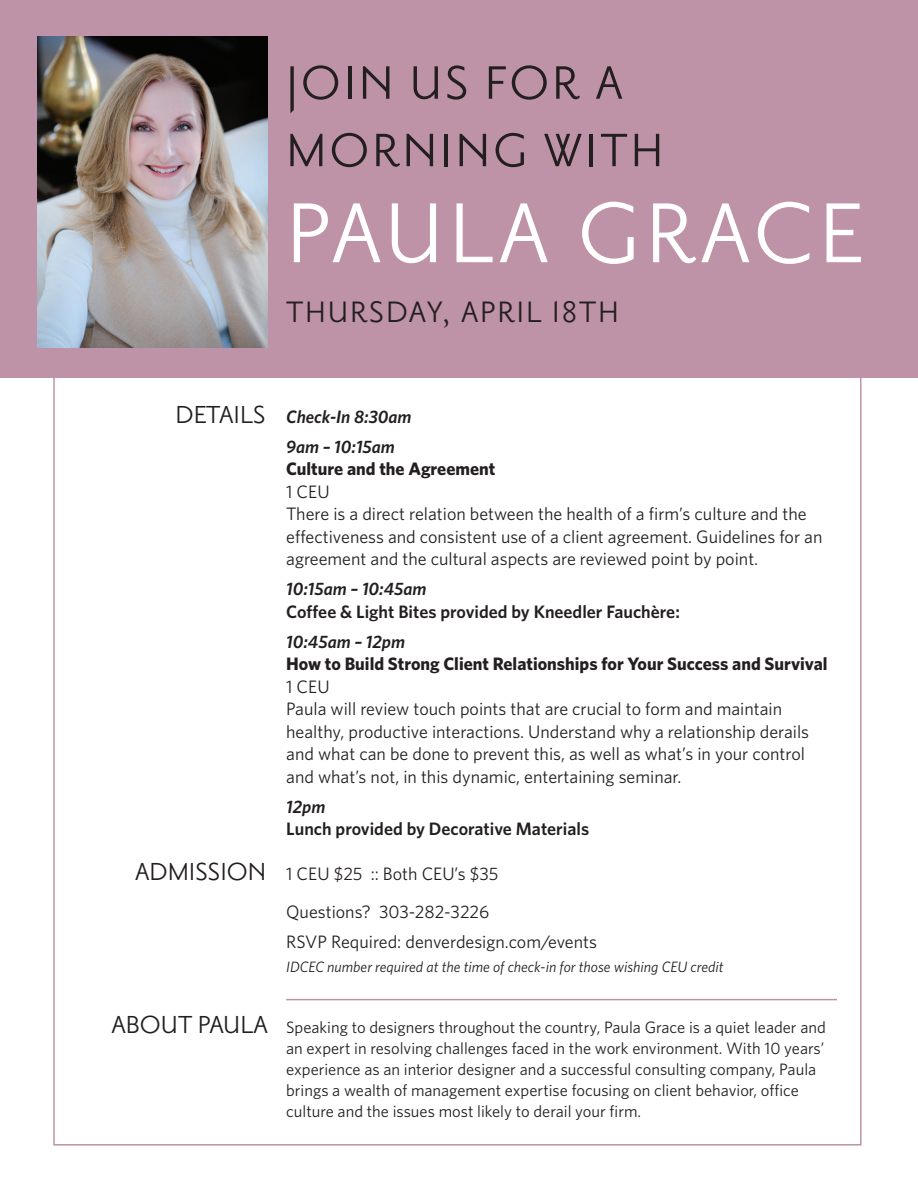
<style>
.page{position:relative;width:918px;height:1188px;background:#fff}
.page>*{position:absolute;margin:0;border:0;box-sizing:border-box;transform-origin:0 0}
.t1{font:103.5px "Priori San";letter-spacing:.05em;color:#fff}
.t2{font:57px/67.5px "Priori San";letter-spacing:.05em;color:#231f20}
.t3{font:36px "Priori San";letter-spacing:.05em;color:#231f20}
.t4{font:30px "Priori San";color:#231f20}
.t5{font:18px/22.5px "Whitney";color:#231f20}
.t6{font:700 18px "Whitney";color:#231f20}
.t7{font:600 18px "Whitney";color:#231f20}
.t8{font:italic 600 18px/30px "Whitney";color:#231f20}
.t9{font:16.5px/21px "Whitney";color:#231f20}
.t10{font:italic 15px "Whitney";color:#231f20}
.s1{font-family:"Priori San";font-weight:400;font-style:normal;font-size:30px}
.s2{font-family:"Priori San";font-size:30px}
</style>
<div class="page">
<div style="left:0;top:0;width:918px;height:378px;background:#bf93a7"></div>
<img style="left:38px;top:37px;width:230px;height:311px">
<hr style="left:286px;top:999px;width:551px;height:1px;background:#bf93a7">
<h2 class="t2" style="left:286px;top:50px;width:379px">JOIN US FOR A<br>MORNING WITH</h2>
<h1 class="t1" style="left:286px;top:179px;width:581px">PAULA GRACE</h1>
<h3 class="t3" style="left:286px;top:293px;width:334px">THURSDAY, APRIL 18TH</h3>
<p class="t8" style="left:286px;top:401px;width:127px;text-indent:-111px"><span class="s1">DETAILS</span> Check-In 8:30am<br>9am – 10:15am</p>
<p class="t6" style="left:286px;top:458px;width:211px">Culture and the Agreement</p>
<p class="t5" style="left:286px;top:480px;width:538px">1 CEU<br>There is a direct relation between the health of a firm’s culture and the effectiveness and consistent use of a client agreement. Guidelines for an agreement and the cultural aspects are reviewed point by point.</p>
<p class="t8" style="left:286px;top:574px;width:142px">10:15am – 10:45am</p>
<p class="t7" style="left:286px;top:601px;width:395px">Coffee &amp; Light Bites provided by Kneedler Fauchère:</p>
<p class="t8" style="left:286px;top:626px;width:120px">10:45am – 12pm</p>
<p class="t6" style="left:286px;top:653px;width:543px">How to Build Strong Client Relationships for Your Success and Survival</p>
<p class="t5" style="left:286px;top:675px;width:524px">1 CEU<br>Paula will review touch points that are crucial to form and maintain healthy, productive interactions. Understand why a relationship derails and what can be done to prevent this, as well as what’s in your control and what’s not, in this dynamic, entertaining seminar.</p>
<p class="t8" style="left:286px;top:791px;width:41px">12pm</p>
<p class="t7" style="left:286px;top:818px;width:304px">Lunch provided by Decorative Materials</p>
<p class="t5" style="left:286px;top:855px;width:214px;line-height:37.5px;text-indent:-151px"><span class="s2">ADMISSION</span> 1 CEU $25 :: Both CEU’s $35<br>Questions? 303-282-3226</p>
<p class="t5" style="left:286px;top:930px;width:312px">RSVP Required: denverdesign.com/events</p>
<p class="t10" style="left:286px;top:958px;width:439px">IDCEC number required at the time of check-in for those wishing CEU credit</p>
<h3 class="t4" style="left:111px;top:1009px;width:158px">ABOUT PAULA</h3>
<p class="t9" style="left:286px;top:1016px;width:541px">Speaking to designers throughout the country, Paula Grace is a quiet leader and an expert in resolving challenges faced in the work environment. With 10 years’ experience as an interior designer and a successful consulting company, Paula brings a wealth of management expertise focusing on client behavior, office culture and the issues most likely to derail your firm.</p>
</div>
